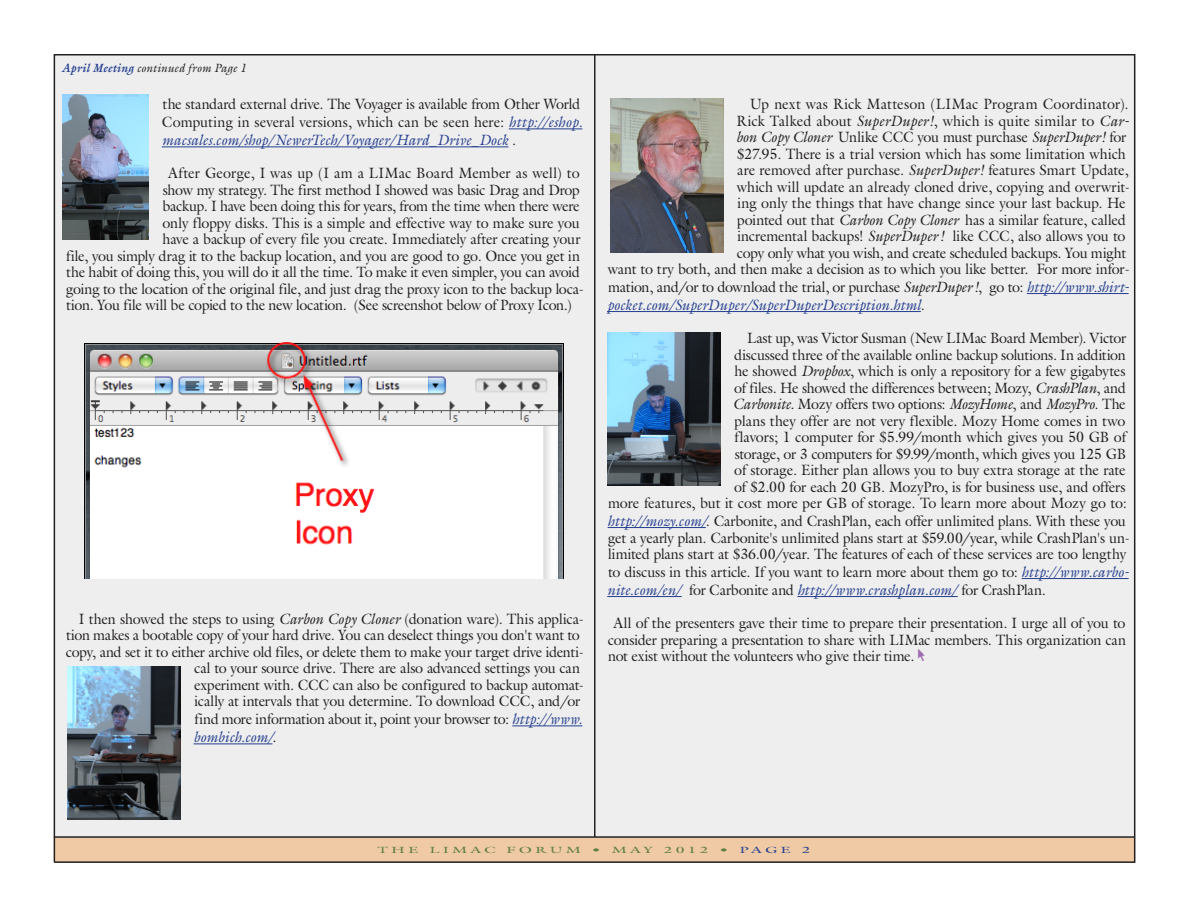
<style>
.page{position:relative;width:1188px;height:918px;background:#fff}
.page>*{position:absolute;margin:0;border:0;box-sizing:border-box;transform-origin:0 0}
.t1{font:15px/16.5px "Galliard Pro";letter-spacing:-.015em;color:#231f20;scale:.95 1}
.t2{font:italic 15px/18px "Galliard Pro";letter-spacing:.005em;color:#253f8e;scale:.95 1}
.t3{font:15px "Galliard Pro";letter-spacing:.005em;color:#231f20;scale:.95 1}
.Body__No_Indents{font:italic 12px "Galliard Pro";letter-spacing:.015em;color:#231f20;scale:.95 1}
.t4{font:9px "Galliard Pro";letter-spacing:.2em;color:#5b7c42;scale:1.75 1}
.s1{font-weight:700;color:#253f8e}
.s2{font-style:italic;color:#253f8e}
.s3{font-style:italic}
.s4{font-style:normal;color:#231f20}
.s5{color:#231f20}
.s6{color:#253f8e}
</style>
<div class="page">
<div style="left:54px;top:838px;width:1080px;height:25px;background:#efcaa4"></div>
<div style="left:595px;top:55px;width:540px;height:783px;background:#eeeeef"></div>
<div style="left:55px;top:55px;width:540px;height:783px;background:#eeeeef"></div>
<hr style="left:509px;top:129px;width:73px;height:1px;background:#253f8e">
<hr style="left:162px;top:147px;width:346px;height:1px;background:#253f8e">
<hr style="left:512px;top:726px;width:70px;height:1px;background:#253f8e">
<hr style="left:194px;top:744px;width:78px;height:1px;background:#253f8e">
<hr style="left:1027px;top:293px;width:102px;height:1px;background:#253f8e">
<hr style="left:607px;top:311px;width:314px;height:1px;background:#253f8e">
<hr style="left:608px;top:527px;width:98px;height:1px;background:#253f8e">
<hr style="left:1022px;top:578px;width:107px;height:1px;background:#253f8e">
<hr style="left:607px;top:596px;width:75px;height:1px;background:#253f8e">
<hr style="left:797px;top:596px;width:161px;height:1px;background:#253f8e">
<img style="left:84px;top:342px;width:480px;height:236px">
<img style="left:62px;top:94px;width:86px;height:145px">
<img style="left:68px;top:666px;width:112px;height:154px">
<img style="left:610px;top:99px;width:113px;height:153px">
<img style="left:608px;top:332px;width:112px;height:154px">
<hr style="left:594px;top:55px;width:2px;height:782px;background:#231f20">
<hr style="left:54px;top:836px;width:1080px;height:2px;background:#231f20">
<p class="Body__No_Indents" style="left:62px;top:60px;width:196px"><span class="s1">April Meeting</span> continued from Page 1</p>
<p class="t1" style="left:162px;top:95px;width:444px;line-height:18px">the standard external drive. The Voyager is available from Other World<br>Computing in several versions, which can be seen here: <span class="s2">http://eshop. macsales.com/shop/NewerTech/Voyager/Hard_Drive_Dock</span> .</p>
<p class="t3" style="left:168px;top:163px;width:435px">After George, I was up (I am a LIMac Board Member as well) to</p>
<p class="t1" style="left:163px;top:181px;width:441px">show my strategy. The first method I showed was basic Drag and Drop</p>
<p class="t1" style="left:163px;top:198px;width:441px">backup. I have been doing this for years, from the time when there were</p>
<p class="t1" style="left:162px;top:214px;width:441px">only floppy disks. This is a simple and effective way to make sure you</p>
<p class="t1" style="left:163px;top:231px;width:441px">have a backup of every file you create. Immediately after creating your</p>
<p class="t1" style="left:66px;top:247px;width:542px">file, you simply drag it to the backup location, and you are good to go. Once you get in</p>
<p class="t1" style="left:66px;top:264px;width:542px">the habit of doing this, you will do it all the time. To make it even simpler, you can avoid</p>
<p class="t1" style="left:66px;top:280px;width:547px">going to the location of the original file, and just drag the proxy icon to the backup loca-</p>
<p class="t1" style="left:66px;top:297px;width:534px">tion. You file will be copied to the new location. (See screenshot below of Proxy Icon.)</p>
<p class="t1" style="left:66px;top:610px;width:547px;text-align:right">I then showed the steps to using <span class="s3">Carbon Copy Cloner</span> (donation ware). This applica&shy;tion makes a bootable copy of your hard drive. You can deselect things you don't want to copy, and set it to either archive old files, or delete them to make your target drive identi&shy;cal to your source drive. There are also advanced settings you can<br>experiment with. CCC can also be configured to backup automat-<br>ically at intervals that you determine. To download CCC, and/or</p>
<p class="t1" style="left:194px;top:710px;width:411px;line-height:18px">find more information about it, point your browser to: <span class="s2">http://www. bombich.com/</span>.</p>
<p class="t1" style="left:608px;top:95px;width:551px;text-align:right">Up next was Rick Matteson (LIMac Program Coordinator).<br>Rick Talked about <span class="s3">SuperDuper!</span>, which is quite similar to <span class="s3">Car-<br>bon Copy Cloner</span> Unlike CCC you must purchase <span class="s3">SuperDuper!</span> for<br>$27.95. There is a trial version which has some limitation which<br>are removed after purchase. <span class="s3">SuperDuper!</span> features Smart Update,<br>which will update an already cloned drive, copying and overwrit-<br>ing only the things that have change since your last backup. He<br>pointed out that <span class="s3">Carbon Copy Cloner</span> has a similar feature, called<br>incremental backups! <span class="s3">SuperDuper!</span> like CCC, also allows you to<br>copy only what you wish, and create scheduled backups. You might<br>want to try both, and then make a decision as to which you like better. For more infor-</p>
<p class="t2" style="left:607px;top:278px;width:551px"><span class="s4">mation, and/or to download the trial, or purchase</span> <span class="s5">SuperDuper!</span><span class="s4">, go to:</span> http://www.shirt&shy;pocket.com/SuperDuper/SuperDuperDescription.html<span class="s4">.</span></p>
<p class="t1" style="left:608px;top:329px;width:548px;text-align:right">Last up, was Victor Susman (New LIMac Board Member). Victor<br>discussed three of the available online backup solutions. In addition<br>he showed <span class="s3">Dropbox</span>, which is only a repository for a few gigabytes<br>of files. He showed the differences between; Mozy, <span class="s3">CrashPlan</span>, and<br><span class="s3">Carbonite</span>. Mozy offers two options: <span class="s3">MozyHome</span>, and <span class="s3">MozyPro</span>. The<br>plans they offer are not very flexible. Mozy Home comes in two<br>flavors; 1 computer for $5.99/month which gives you 50 GB of<br>storage, or 3 computers for $9.99/month, which gives you 125 GB<br>of storage. Either plan allows you to buy extra storage at the rate<br>of $2.00 for each 20 GB. MozyPro, is for business use, and offers<br>more features, but it cost more per GB of storage. To learn more about Mozy go to:</p>
<p class="t1" style="left:608px;top:512px;width:551px"><span class="s2">http://mozy.com/</span>. Carbonite, and CrashPlan, each offer unlimited plans. With these you get a yearly plan. Carbonite's unlimited plans start at $59.00/year, while CrashPlan's un&shy;limited plans start at $36.00/year. The features of each of these services are too lengthy</p>
<p class="t1" style="left:607px;top:563px;width:551px;line-height:18px">to discuss in this article. If you want to learn more about them go to: <span class="s2">http://www.carbo&shy;nite.com/en/</span> for Carbonite and <span class="s2">http://www.crashplan.com/</span> for CrashPlan.</p>
<p class="t1" style="left:608px;top:614px;width:547px;text-align:justify;text-indent:6px">All of the presenters gave their time to prepare their presentation. I urge all of you to consider preparing a presentation to share with LIMac members. This organization can not exist without the volunteers who give their time.</p>
<p class="t4" style="left:377px;top:844px;width:249px">THE LIMAC FORUM • MAY 2012 • <span class="s6">PAGE 2</span></p>
</div>
